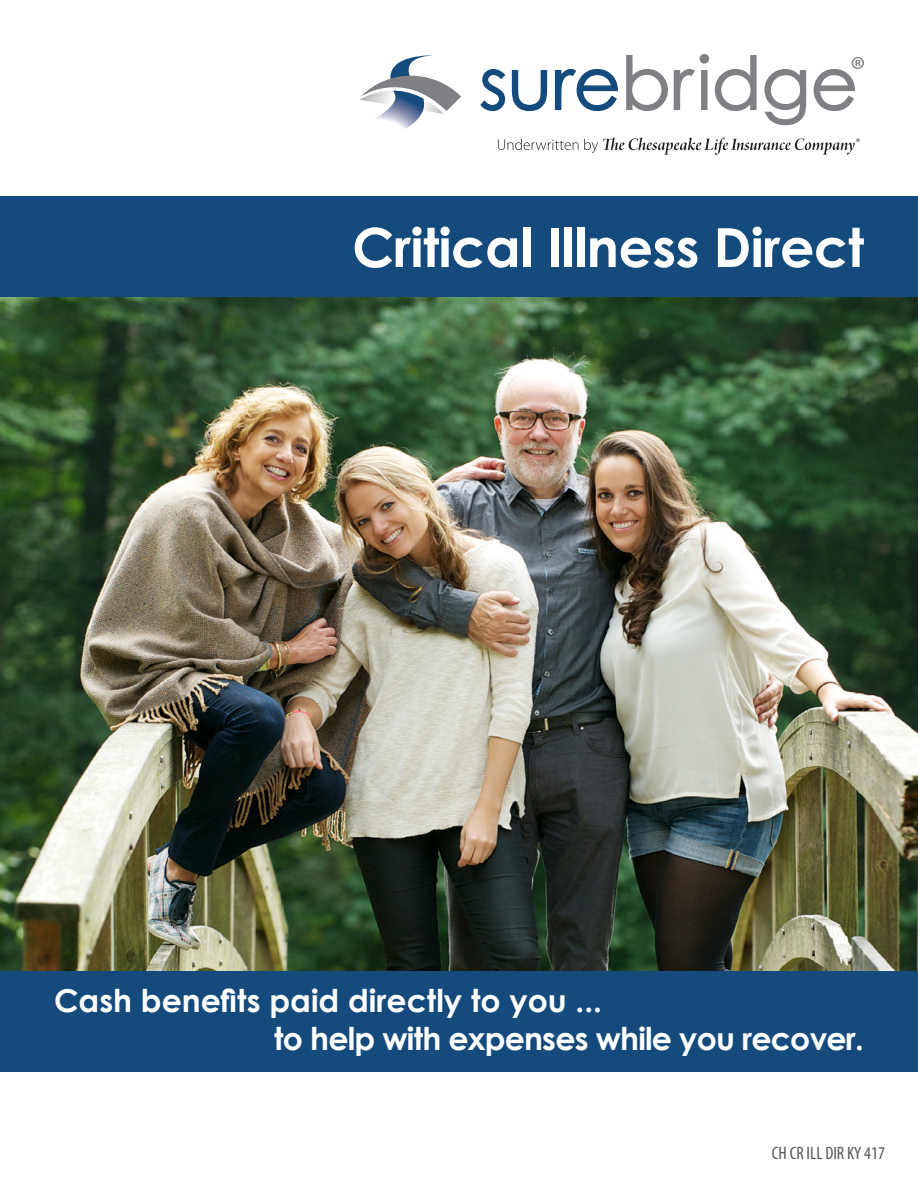
<style>
.page{position:relative;width:918px;height:1188px;background:#fff}
.page>*{position:absolute;margin:0;border:0;box-sizing:border-box;transform-origin:0 0}
.t1{font:700 54px "Century Gothic";letter-spacing:-.01em;color:#fff}
.t2{font:700 31.5px "Century Gothic";letter-spacing:-.025em;color:#fff}
.t3{font:700 31.5px "Century Gothic";color:#fff}
.t4{font:condensed 18px "Myriad Pro";color:#57585a}
</style>
<div class="page">
<img style="left:0;top:297px;width:918px;height:674px">
<svg style="left:480px;top:68px;width:68px;height:44px"></svg>
<svg style="left:554px;top:69px;width:64px;height:43px"></svg>
<svg style="left:626px;top:54px;width:131px;height:57px"></svg>
<svg style="left:764px;top:69px;width:43px;height:57px"></svg>
<svg style="left:498px;top:137px;width:362px;height:18px"></svg>
<svg style="left:813px;top:57px;width:51px;height:54px"></svg>
<svg style="left:359px;top:55px;width:102px;height:74px"></svg>
<div style="left:0;top:971px;width:918px;height:100px;background:#144a7c"></div>
<div style="left:0;top:197px;width:918px;height:100px;background:#144a7c"></div>
<p class="t1" style="left:352px;top:206px;width:513px">Critical Illness Direct</p>
<p class="t3" style="left:54px;top:977px;width:550px">Cash benefits paid directly to you ...</p>
<p class="t2" style="left:274px;top:1014px;width:591px">to help with expenses while you recover.</p>
<p class="t4" style="left:772px;top:1143px;width:115px">CH CR ILL DIR KY 417</p>
</div>
